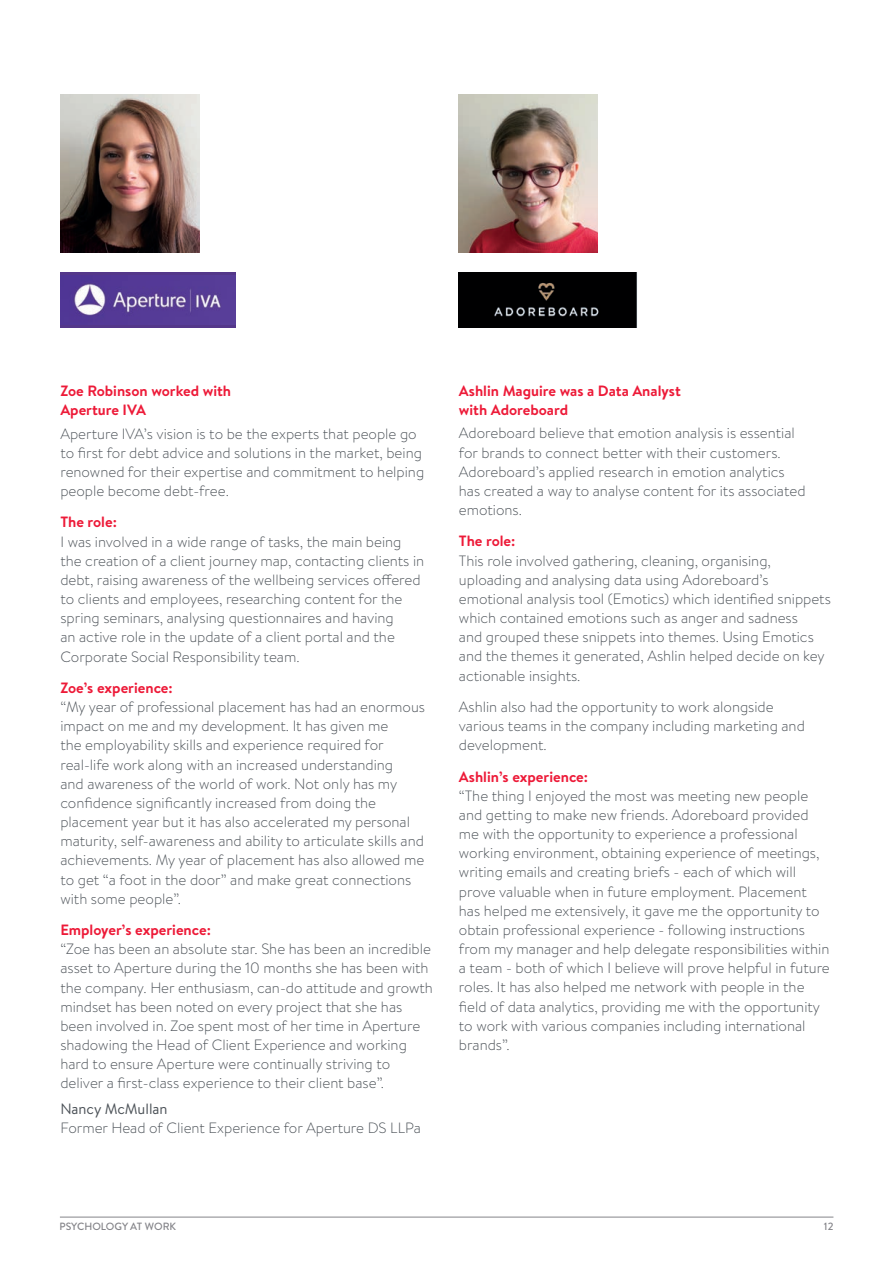
<style>
.page{position:relative;width:893px;height:1263px;background:#fff}
.page>*{position:absolute;margin:0;border:0;box-sizing:border-box;transform-origin:0 0}
.body_7pt_light_grey{font:300 14.85px/19.2px "Brandon Text";color:#4b5157}
.body_7pt_light_grey-2{font:700 14.85px/19.2px "Brandon Text";color:#ed1a38}
.t1{font:500 10.5px "Brandon Text";color:#848489}
.s1{font-weight:400}
</style>
<div class="page">
<hr style="left:60px;top:1217px;width:773px;height:1px;background:#848489">
<img style="left:459px;top:94px;width:139px;height:159px">
<img style="left:60px;top:94px;width:139px;height:159px">
<img style="left:459px;top:272px;width:178px;height:56px">
<div style="left:60px;top:272px;width:175px;height:56px;background:#54378a"></div>
<img style="left:60px;top:275px;width:175px;height:49px">
<p class="body_7pt_light_grey-2" style="left:60px;top:381px;width:172px">Zoe Robinson worked with<br>Aperture IVA</p>
<p class="body_7pt_light_grey" style="left:60px;top:423px;width:365px">Aperture IVA’s vision is to be the experts that people go to first for debt advice and solutions in the market, being renowned for their expertise and commitment to helping people become debt-free.</p>
<p class="body_7pt_light_grey-2" style="left:60px;top:512px;width:58px">The role:</p>
<p class="body_7pt_light_grey" style="left:60px;top:531px;width:365px">I was involved in a wide range of tasks, the main being the creation of a client journey map, contacting clients in debt, raising awareness of the wellbeing services offered to clients and employees, researching content for the spring seminars, analysing questionnaires and having<br>an active role in the update of a client portal and the Corporate Social Responsibility team.</p>
<p class="body_7pt_light_grey-2" style="left:60px;top:678px;width:114px">Zoe’s experience:</p>
<p class="body_7pt_light_grey" style="left:60px;top:697px;width:366px">“My year of professional placement has had an enormous impact on me and my development. It has given me<br>the employability skills and experience required for real-life work along with an increased understanding<br>and awareness of the world of work. Not only has my confidence significantly increased from doing the placement year but it has also accelerated my personal maturity, self-awareness and ability to articulate skills and achievements. My year of placement has also allowed me to get “a foot in the door” and make great connections with some people”.</p>
<p class="body_7pt_light_grey-2" style="left:60px;top:920px;width:152px">Employer’s experience:</p>
<p class="body_7pt_light_grey" style="left:60px;top:939px;width:374px">“Zoe has been an absolute star. She has been an incredible asset to Aperture during the 10 months she has been with the company. Her enthusiasm, can-do attitude and growth mindset has been noted on every project that she has been involved in. Zoe spent most of her time in Aperture shadowing the Head of Client Experience and working hard to ensure Aperture were continually striving to deliver a first-class experience to their client base”.</p>
<p class="body_7pt_light_grey" style="left:60px;top:1098px;width:362px"><span class="s1">Nancy McMullan<br></span>Former Head of Client Experience for Aperture DS LLPa</p>
<p class="body_7pt_light_grey-2" style="left:459px;top:381px;width:223px">Ashlin Maguire was a Data Analyst with Adoreboard</p>
<p class="body_7pt_light_grey" style="left:459px;top:423px;width:348px">Adoreboard believe that emotion analysis is essential for brands to connect better with their customers.<br>Adoreboard’s applied research in emotion analytics has created a way to analyse content for its associated emotions.</p>
<p class="body_7pt_light_grey-2" style="left:459px;top:531px;width:58px">The role:</p>
<p class="body_7pt_light_grey" style="left:459px;top:550px;width:373px">This role involved gathering, cleaning, organising, uploading and analysing data using Adoreboard’s emotional analysis tool (Emotics) which identified snippets which contained emotions such as anger and sadness<br>and grouped these snippets into themes. Using Emotics and the themes it generated, Ashlin helped decide on key actionable insights.</p>
<p class="body_7pt_light_grey" style="left:459px;top:697px;width:347px">Ashlin also had the opportunity to work alongside various teams in the company including marketing and development.</p>
<p class="body_7pt_light_grey-2" style="left:459px;top:766px;width:131px">Ashlin’s experience:</p>
<p class="body_7pt_light_grey" style="left:459px;top:785px;width:372px">“The thing I enjoyed the most was meeting new people and getting to make new friends. Adoreboard provided me with the opportunity to experience a professional working environment, obtaining experience of meetings, writing emails and creating briefs - each of which will prove valuable when in future employment. Placement has helped me extensively, it gave me the opportunity to obtain professional experience - following instructions from my manager and help delegate responsibilities within a team - both of which I believe will prove helpful in future roles. It has also helped me network with people in the field of data analytics, providing me with the opportunity to work with various companies including international brands”.</p>
<p class="t1" style="left:60px;top:1219px;width:118px">PSYCHOLOGY AT WORK</p>
<p class="t1" style="left:824px;top:1219px;width:11px">12</p>
</div>
